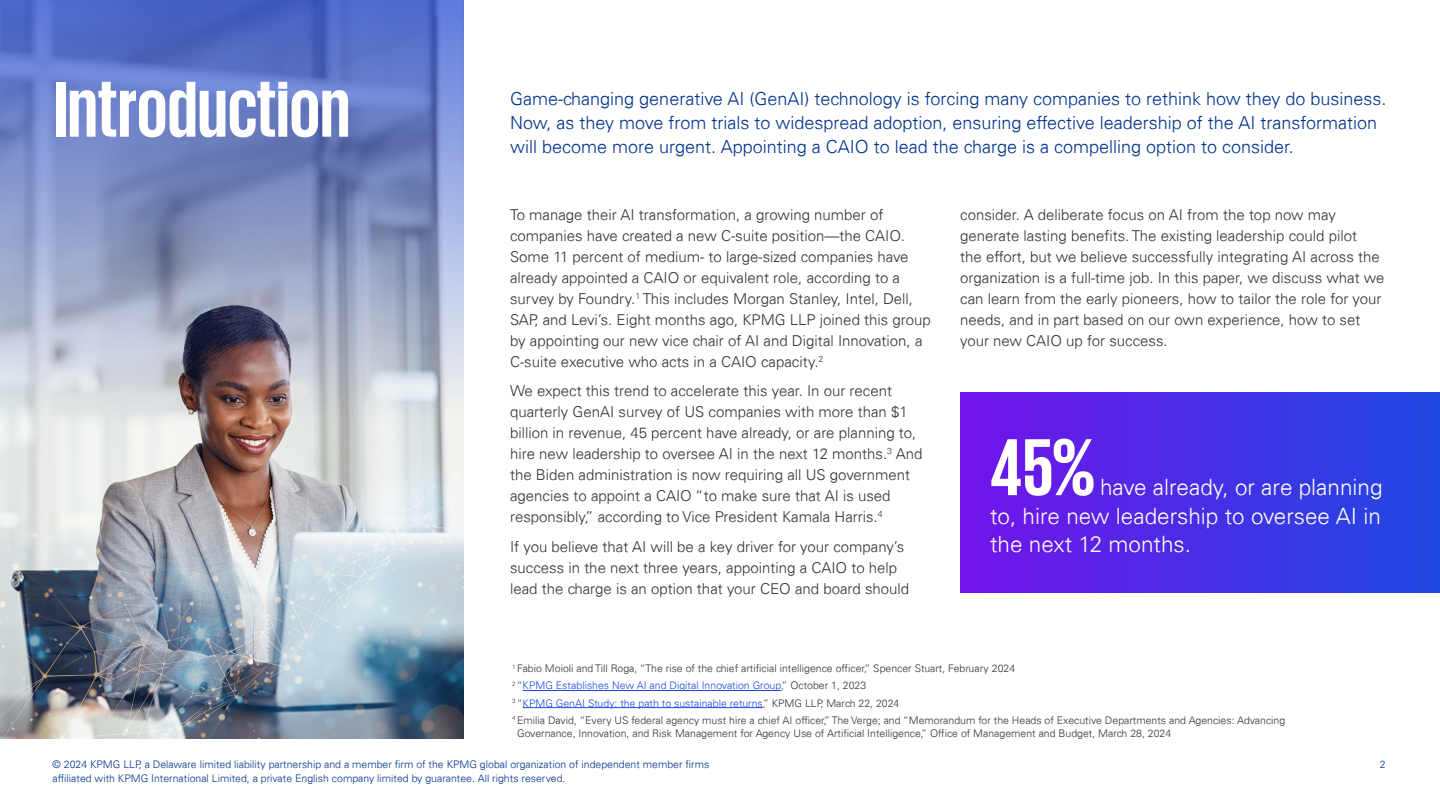
<style>
.page{position:relative;width:1440px;height:810px;background:#fff}
.page>*{position:absolute;margin:0;border:0;box-sizing:border-box;transform-origin:0 0}
.t1{font:700 82.5px "KPMG";color:#fff}
.t2{font:700 81px "KPMG";color:#fff}
.t3{font:300 22.5px/28.5px "Univers 45";color:#fff;text-align:justify}
.t4{font:300 18px/24px "Univers 45";color:#00338d}
.t5{font:300 15px/21px "Univers 45";color:#333}
.t6{font:300 10.5px/17.1px "Univers 45";color:#333}
.t7{font:300 10.5px "Univers 45";color:#00338d}
.s1{color:#1e49e2}
</style>
<div class="page">
<img style="left:0;top:417px;width:464px;height:322px">
<svg style="left:0;top:0;width:464px;height:417px;background:#828fbf"></svg>
<hr style="left:523px;top:690px;width:258px;height:1px;background:#1e49e2">
<hr style="left:523px;top:707px;width:240px;height:1px;background:#1e49e2">
<div style="left:960px;top:393px;width:480px;height:199px;background:linear-gradient(to right,#7213ea,#1f48e2)"></div>
<h2 class="t2" style="left:54px;top:69px;width:298px">Introduction</h2>
<p class="t4" style="left:510px;top:87px;width:878px">Game-changing generative AI (GenAI) technology is forcing many companies to rethink how they do business.<br>Now, as they move from trials to widespread adoption, ensuring effective leadership of the AI transformation will become more urgent. Appointing a CAIO to lead the charge is a compelling option to consider.</p>
<p class="t5" style="left:510px;top:204px;width:422px">To manage their AI transformation, a growing number of companies have created a new C-suite position—the CAIO.<br>Some 11 percent of medium- to large-sized companies have already appointed a CAIO or equivalent role, according to a survey by Foundry.<sup>1</sup> This includes Morgan Stanley, Intel, Dell, SAP, and Levi’s. Eight months ago, KPMG LLP joined this group by appointing our new vice chair of AI and Digital Innovation, a C-suite executive who acts in a CAIO capacity.<sup>2</sup></p>
<p class="t5" style="left:510px;top:381px;width:414px">We expect this trend to accelerate this year. In our recent quarterly GenAI survey of US companies with more than $1 billion in revenue, 45 percent have already, or are planning to, hire new leadership to oversee AI in the next 12 months.<sup>3</sup> And the Biden administration is now requiring all US government agencies to appoint a CAIO “to make sure that AI is used responsibly,” according to Vice President Kamala Harris.<sup>4</sup></p>
<p class="t5" style="left:510px;top:536px;width:401px">If you believe that AI will be a key driver for your company’s success in the next three years, appointing a CAIO to help lead the charge is an option that your CEO and board should</p>
<p class="t5" style="left:960px;top:204px;width:426px">consider. A deliberate focus on AI from the top now may generate lasting benefits. The existing leadership could pilot<br>the effort, but we believe successfully integrating AI across the organization is a full-time job. In this paper, we discuss what we can learn from the early pioneers, how to tailor the role for your needs, and in part based on our own experience, how to set your new CAIO up for success.</p>
<h1 class="t1" style="left:990px;top:426px;width:107px">45%</h1>
<h3 class="t3" style="left:990px;top:473px;width:394px;text-indent:110px">have already, or are planning to, hire new leadership to oversee AI in the next 12 months.</h3>
<p class="t6" style="left:512px;top:660px;width:775px"><sup>1</sup> Fabio Moioli and Till Roga, “The rise of the chief artificial intelligence officer,” Spencer Stuart, February 2024<br><sup>2</sup> “<span class="s1">KPMG Establishes New AI and Digital Innovation Group</span>,” October 1, 2023<br><sup>3</sup> “<span class="s1">KPMG GenAI Study: the path to sustainable returns</span>,” KPMG LLP, March 22, 2024<br><sup>4</sup> Emilia David, “Every US federal agency must hire a chief AI officer,” The Verge; and “Memorandum for the Heads of Executive Departments and Agencies: Advancing</p>
<p class="t6" style="left:517px;top:725px;width:655px">Governance, Innovation, and Risk Management for Agency Use of Artificial Intelligence,” Office of Management and Budget, March 28, 2024</p>
<p class="t7" style="left:52px;top:758px;width:658px">© 2024 KPMG LLP, a Delaware limited liability partnership and a member firm of the KPMG global organization of independent member firms</p>
<p class="t7" style="left:1380px;top:758px;width:7px">2</p>
<p class="t7" style="left:52px;top:772px;width:514px">affiliated with KPMG International Limited, a private English company limited by guarantee. All rights reserved.</p>
</div>
